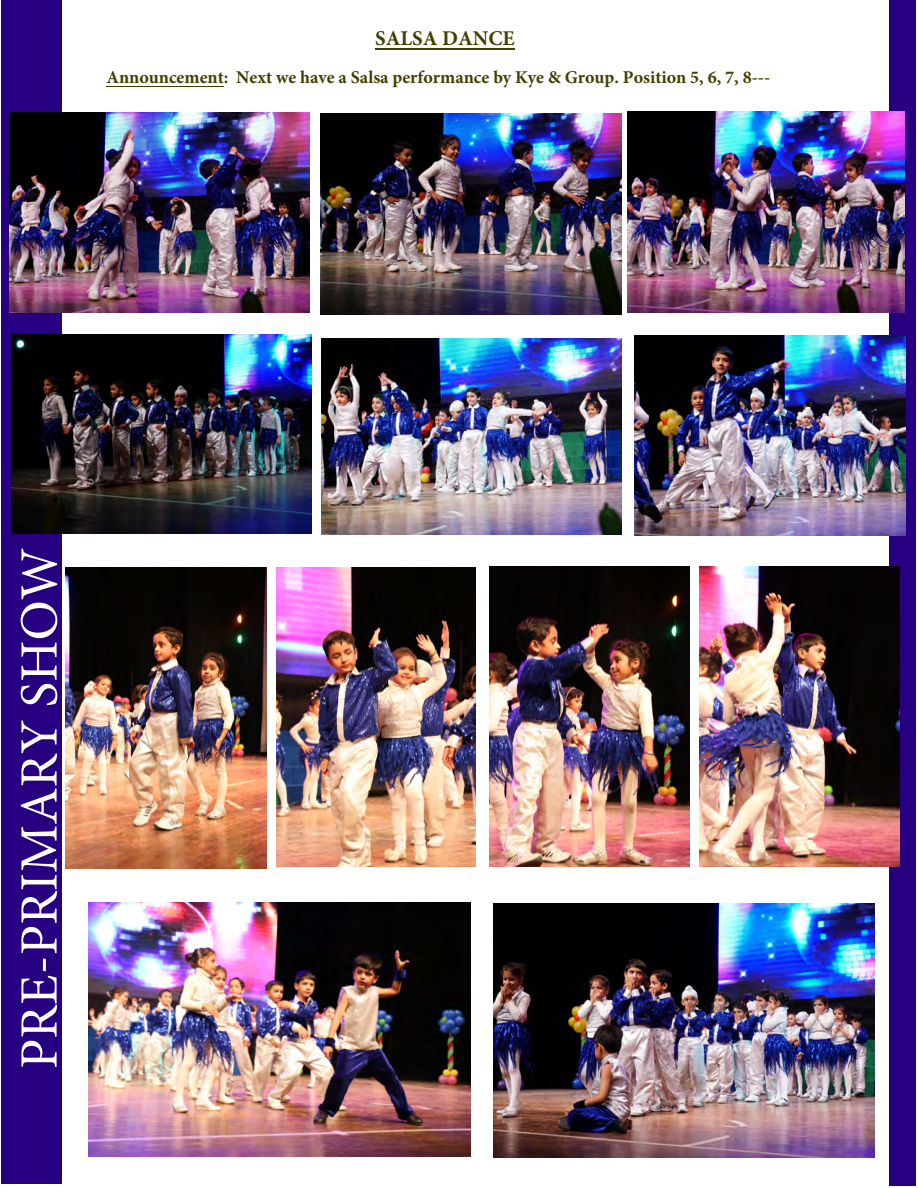
<style>
.page{position:relative;width:918px;height:1188px;background:#fff}
.page>*{position:absolute;margin:0;border:0;box-sizing:border-box;transform-origin:0 0}
.t1{font:54px "Minion Pro";color:#fff}
.t2{font:700 21px "Minion Pro";color:#404000}
.t3{font:700 18px "Minion Pro";color:#404000}
</style>
<div class="page">
<div style="left:889px;top:0;width:27px;height:1185px;background:#260080"></div>
<div style="left:1px;top:0;width:60px;height:1183px;background:#260080"></div>
<hr style="left:106px;top:86px;width:118px;height:1px;background:#404000">
<hr style="left:375px;top:49px;width:140px;height:1px;background:#404000">
<img style="left:10px;top:112px;width:299px;height:201px">
<img style="left:321px;top:114px;width:300px;height:200px">
<img style="left:627px;top:112px;width:278px;height:201px">
<img style="left:11px;top:335px;width:300px;height:198px">
<img style="left:322px;top:338px;width:300px;height:197px">
<img style="left:634px;top:336px;width:272px;height:200px">
<img style="left:494px;top:903px;width:380px;height:254px">
<img style="left:66px;top:567px;width:201px;height:301px">
<img style="left:276px;top:568px;width:199px;height:298px">
<img style="left:490px;top:566px;width:200px;height:300px">
<img style="left:699px;top:567px;width:200px;height:300px">
<img style="left:89px;top:902px;width:381px;height:255px">
<p class="t2" style="left:375px;top:24px;width:141px">SALSA DANCE</p>
<p class="t3" style="left:106px;top:65px;width:665px">Announcement: Next we have a Salsa performance by Kye &amp; Group. Position 5, 6, 7, 8---</p>
<h1 class="t1" style="left:3px;top:1069px;width:523px;rotate:-90deg">PRE-PRIMARY SHOW</h1>
</div>
